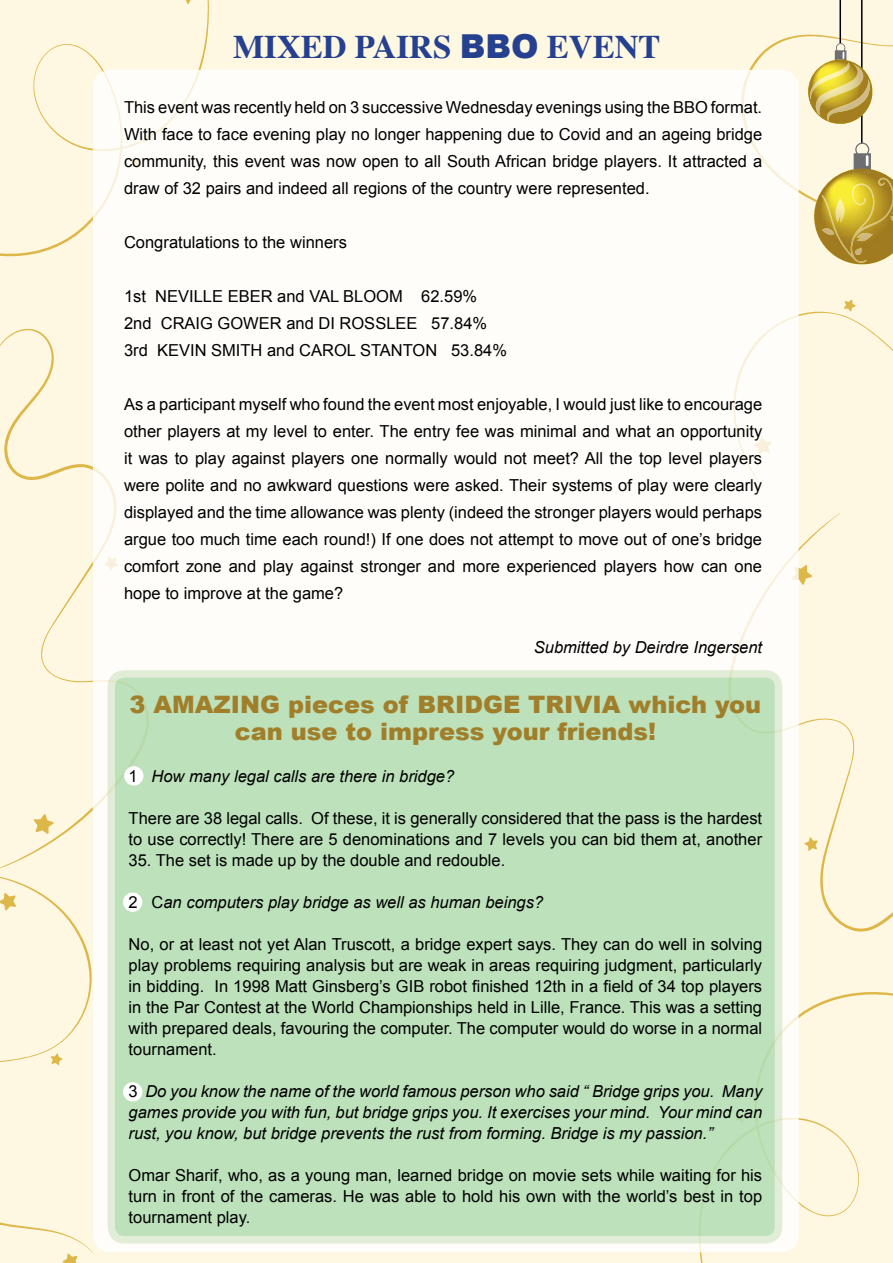
<style>
.page{position:relative;width:893px;height:1263px;background:#fef7e2}
.page>*{position:absolute;margin:0;border:0;box-sizing:border-box;transform-origin:0 0}
.t1{font:700 33px "Times";color:#25408f}
.t2{font:900 24px/27px "Arial";color:#a17e2a;text-align:center}
.t3{font:16.5px/27px "Arial";color:#000;text-align:justify}
.t4{font:italic 16.5px/21px "Arial";color:#000;text-align:justify}
.s1{font-family:"Arial";font-weight:900}
.s2{font-style:normal}
</style>
<div class="page">
<div style="left:93px;top:70px;width:706px;height:1182px;background:#fff;border-radius:18px"></div>
<div style="left:111px;top:674px;width:667px;height:566px;background:#bce1bb;border-radius:13px"></div>
<div style="left:108px;top:670px;width:674px;height:573px;border:8px solid #abd099;border-radius:13px"></div>
<svg style="left:741px;top:0;width:152px;height:264px"></svg>
<div style="left:124px;top:766px;width:19px;height:20px;background:#fff;border-radius:50%"></div>
<div style="left:123px;top:892px;width:19px;height:20px;background:#fff;border-radius:50%"></div>
<div style="left:123px;top:1082px;width:19px;height:19px;background:#fff;border-radius:50%"></div>
<h1 class="t1" style="left:233px;top:15px;width:429px">MIXED PAIRS <span class="s1">BBO</span> EVENT</h1>
<p class="t3" style="left:124px;top:94px;width:640px">This event was recently held on 3 successive Wednesday evenings using the BBO format.<br>With face to face evening play no longer happening due to Covid and an ageing bridge community, this event was now open to all South African bridge players. It attracted a draw of 32 pairs and indeed all regions of the country were represented.</p>
<p class="t3" style="left:124px;top:228px;width:224px">Congratulations to the winners</p>
<p class="t3" style="left:124px;top:282px;width:384px;text-align:left">1st NEVILLE EBER and VAL BLOOM 62.59%<br>2nd CRAIG GOWER and DI ROSSLEE 57.84%<br>3rd KEVIN SMITH and CAROL STANTON 53.84%</p>
<p class="t3" style="left:124px;top:390px;width:640px">As a participant myself who found the event most enjoyable, I would just like to encourage other players at my level to enter. The entry fee was minimal and what an opportunity it was to play against players one normally would not meet? All the top level players were polite and no awkward questions were asked. Their systems of play were clearly displayed and the time allowance was plenty (indeed the stronger players would perhaps argue too much time each round!) If one does not attempt to move out of one’s bridge comfort zone and play against stronger and more experienced players how can one hope to improve at the game?</p>
<p class="t4" style="left:534px;top:636px;width:230px">Submitted by Deirdre Ingersent</p>
<h2 class="t2" style="left:130px;top:690px;width:633px">3 AMAZING pieces of BRIDGE TRIVIA which you can use to impress your friends!</h2>
<p class="t4" style="left:129px;top:766px;width:327px"><span class="s2">1</span> How many legal calls are there in bridge?</p>
<p class="t3" style="left:129px;top:808px;width:635px;line-height:21px">There are 38 legal calls. Of these, it is generally considered that the pass is the hardest to use correctly! There are 5 denominations and 7 levels you can bid them at, another</p>
<p class="t3" style="left:129px;top:847px;width:378px">35. The set is made up by the double and redouble.</p>
<p class="t4" style="left:129px;top:892px;width:416px"><span class="s2">2 C</span>an computers play bridge as well as human beings?</p>
<p class="t3" style="left:129px;top:934px;width:635px;line-height:21px">No, or at least not yet Alan Truscott, a bridge expert says. They can do well in solving play problems requiring analysis but are weak in areas requiring judgment, particularly in bidding. In 1998 Matt Ginsberg’s GIB robot finished 12th in a field of 34 top players in the Par Contest at the World Championships held in Lille, France. This was a setting with prepared deals, favouring the computer. The computer would do worse in a normal tournament.</p>
<p class="t4" style="left:129px;top:1081px;width:635px"><span class="s2">3</span> Do you know the name of the world famous person who said “ Bridge grips you. Many games provide you with fun, but bridge grips you. It exercises your mind. Your mind can rust, you know, but bridge prevents the rust from forming. Bridge is my passion.”</p>
<p class="t3" style="left:129px;top:1165px;width:635px;line-height:21px">Omar Sharif, who, as a young man, learned bridge on movie sets while waiting for his turn in front of the cameras. He was able to hold his own with the world’s best in top tournament play.</p>
</div>
